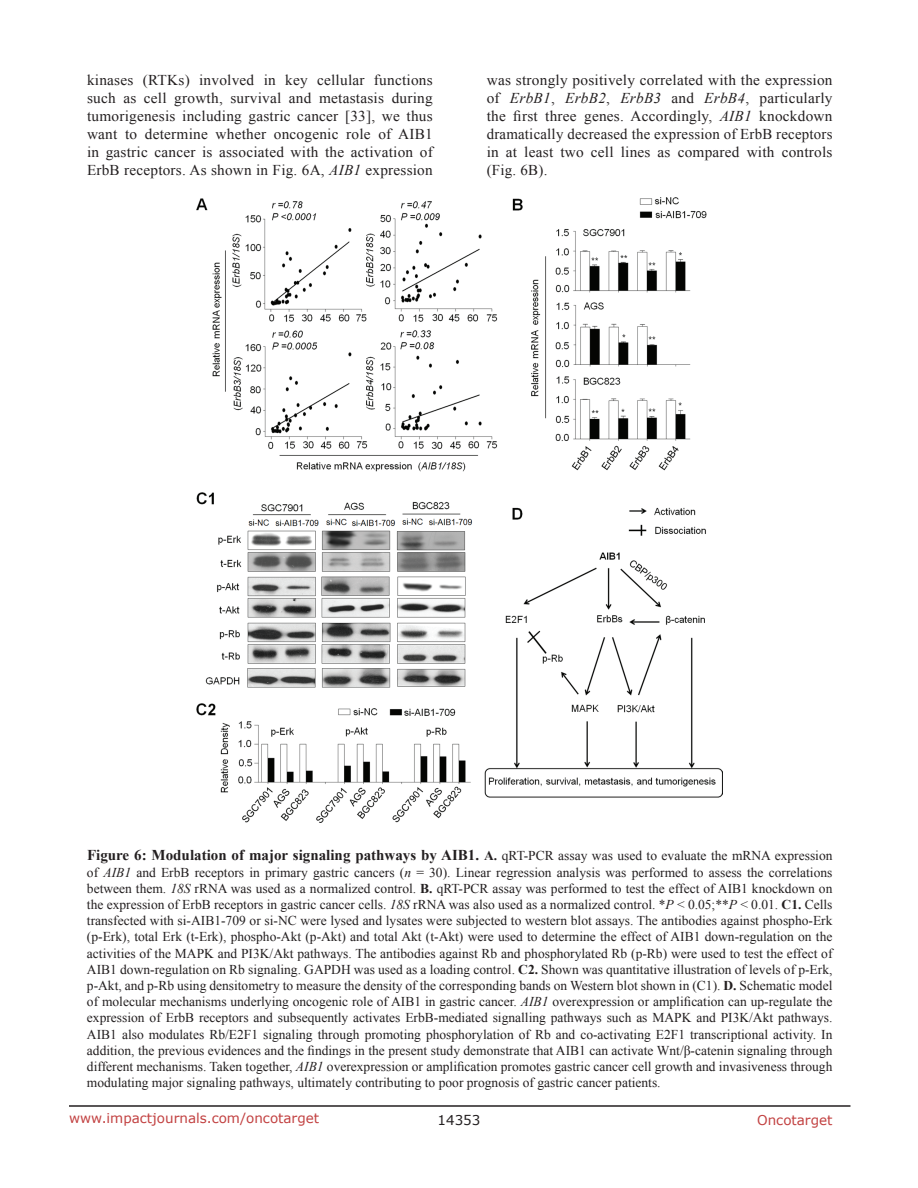
<style>
.page{position:relative;width:918px;height:1188px;background:#fff}
.page>*{position:absolute;margin:0;border:0;box-sizing:border-box;transform-origin:0 0}
.t1{font:15px/18px "Times New Roman";letter-spacing:.015em;color:#231f20;text-align:justify}
.t2{font:700 15px "Times New Roman";color:#231f20}
.t3{font:13.5px/16.2px "Times New Roman";color:#231f20;text-align:justify}
.t4{font:13.5px "Verdana";color:#c24141}
.t5{font:13.5px "Verdana";color:#231f20}
.s1{font-style:italic}
.s2{font-size:13.5px}
.s3{font-weight:400;font-size:13.5px}
.s4{font-weight:700}
</style>
<div class="page">
<hr style="left:69px;top:1105px;width:781px;height:2px;background:#231f20">
<img style="left:196px;top:198px;width:527px;height:625px">
<p class="t1" style="left:87px;top:71px;width:347px">kinases (RTKs) involved in key cellular functions such as cell growth, survival and metastasis during tumorigenesis including gastric cancer [33], we thus want to determine whether oncogenic role of AIB1 in gastric cancer is associated with the activation of ErbB receptors. As shown in Fig. 6A, <span class="s1">AIB1</span> expression</p>
<p class="t1" style="left:487px;top:71px;width:347px">was strongly positively correlated with the expression of <span class="s1">ErbB1</span>, <span class="s1">ErbB2</span>, <span class="s1">ErbB3</span> and <span class="s1">ErbB4</span>, particularly the first three genes. Accordingly, <span class="s1">AIB1</span> knockdown dramatically decreased the expression of ErbB receptors in at least two cell lines as compared with controls (Fig. 6B).</p>
<p class="t2" style="left:87px;top:845px;width:747px">Figure 6: Modulation of major signaling pathways by AIB1. <span class="s2">A.</span> <span class="s3">qRT-PCR assay was used to evaluate the mRNA expression</span></p>
<p class="t3" style="left:87px;top:864px;width:747px">of <span class="s1">AIB1</span> and ErbB receptors in primary gastric cancers (<span class="s1">n</span> = 30). Linear regression analysis was performed to assess the correlations between them. <span class="s1">18S</span> rRNA was used as a normalized control. <span class="s4">B.</span> qRT-PCR assay was performed to test the effect of AIB1 knockdown on the expression of ErbB receptors in gastric cancer cells. <span class="s1">18S</span> rRNA was also used as a normalized control. *<span class="s1">P</span> &lt; 0.05;**<span class="s1">P</span> &lt; 0.01. <span class="s4">C1.</span> Cells transfected with si-AIB1-709 or si-NC were lysed and lysates were subjected to western blot assays. The antibodies against phospho-Erk (p-Erk), total Erk (t-Erk), phospho-Akt (p-Akt) and total Akt (t-Akt) were used to determine the effect of AIB1 down-regulation on the activities of the MAPK and PI3K/Akt pathways. The antibodies against Rb and phosphorylated Rb (p-Rb) were used to test the effect of AIB1 down-regulation on Rb signaling. GAPDH was used as a loading control. <span class="s4">C2.</span> Shown was quantitative illustration of levels of p-Erk, p-Akt, and p-Rb using densitometry to measure the density of the corresponding bands on Western blot shown in (C1). <span class="s4">D.</span> Schematic model of molecular mechanisms underlying oncogenic role of AIB1 in gastric cancer. <span class="s1">AIB1</span> overexpression or amplification can up-regulate the expression of ErbB receptors and subsequently activates ErbB-mediated signalling pathways such as MAPK and PI3K/Akt pathways.<br>AIB1 also modulates Rb/E2F1 signaling through promoting phosphorylation of Rb and co-activating E2F1 transcriptional activity. In addition, the previous evidences and the findings in the present study demonstrate that AIB1 can activate Wnt/β-catenin signaling through different mechanisms. Taken together, <span class="s1">AIB1</span> overexpression or amplification promotes gastric cancer cell growth and invasiveness through modulating major signaling pathways, ultimately contributing to poor prognosis of gastric cancer patients.</p>
<p class="t4" style="left:69px;top:1109px;width:252px">www.impactjournals.com/oncotarget</p>
<p class="t5" style="left:438px;top:1111px;width:44px">14353</p>
<p class="t4" style="left:757px;top:1111px;width:77px">Oncotarget</p>
</div>
